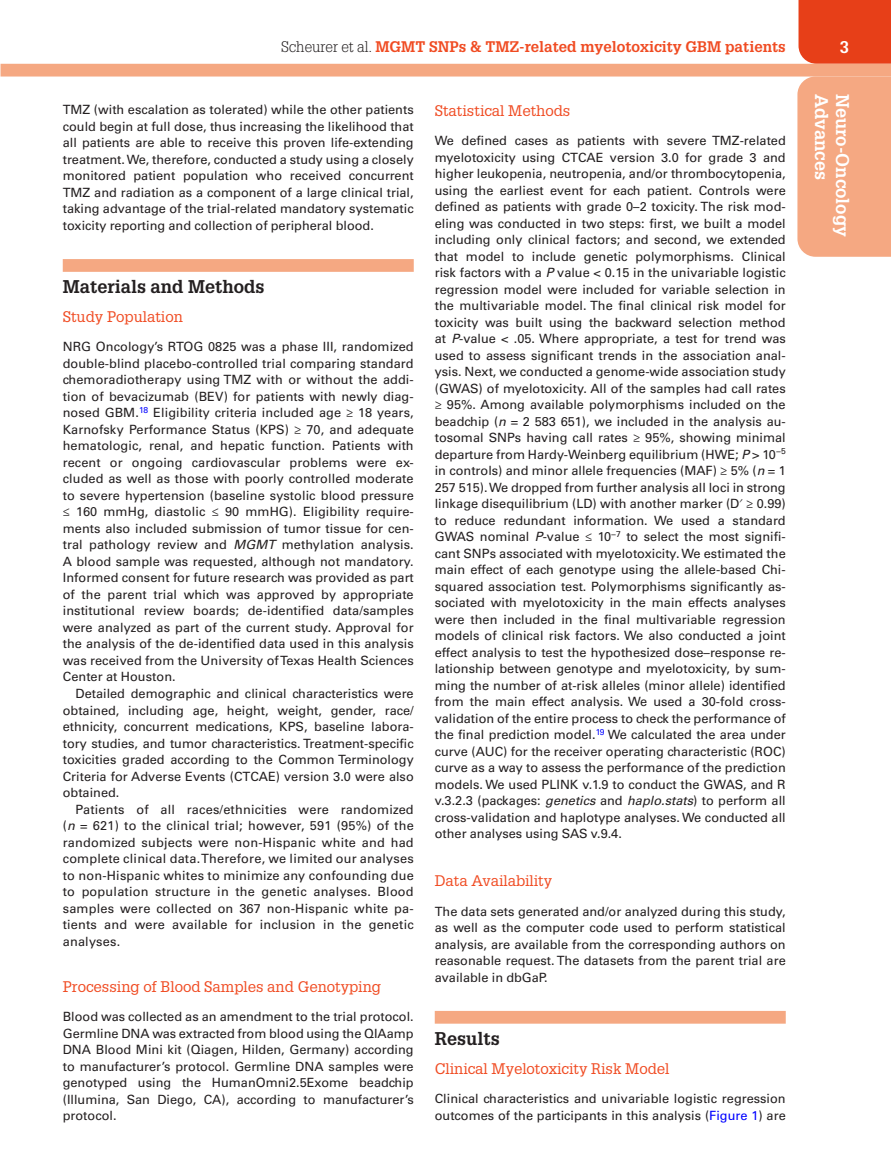
<style>
.page{position:relative;width:891px;height:1175px;background:#fff}
.page>*{position:absolute;margin:0;border:0;box-sizing:border-box;transform-origin:0 0}
.HeadA{font:700 18px "Glypha LT Std";color:#231f20}
.t1{font:18px "Glypha LT Std Bold 3";color:#fff}
.t2{font:700 16.5px "Glypha LT Std";color:#fff}
.HeadB{font:15px "Glypha LT Std";color:#f04b22}
.t3{font:15px "Glypha LT Std Bold 3";color:#f04b22}
.HeadB_HeadA{font:15px "Glypha LT Std";color:#f04b22}
.Text{font:12.75px/16.5px "Univers LT Std";color:#231f20;text-align:justify}
.TextInd{font:12.75px/16.5px "Univers LT Std";color:#231f20;text-align:justify}
.s1{font-family:"Glypha LT Std Light 2";color:#231f20}
.s2{font-style:italic}
.s3{font-family:"Gandhari Unicode"}
.s4{color:#00f}
</style>
<div class="page">
<div style="left:799px;top:0;width:92px;height:64px;background:#e73f18"></div>
<div style="left:1px;top:64px;width:890px;height:12px;background:#f5a882"></div>
<div style="left:797px;top:76px;width:94px;height:181px;background:#f5a882"></div>
<div style="left:63px;top:259px;width:351px;height:13px;background:#f5a882"></div>
<div style="left:435px;top:1010px;width:351px;height:13px;background:#f5a882"></div>
<p class="t3" style="left:281px;top:37px;width:506px"><span class="s1">Scheurer et al.</span> MGMT SNPs &amp; TMZ-related myelotoxicity GBM patients</p>
<p class="t2" style="left:840px;top:37px;width:11px">3</p>
<h1 class="t1" style="left:833px;top:94px;width:88px;rotate:90deg">Advances</h1>
<h1 class="t1" style="left:854px;top:94px;width:145px;rotate:90deg">Neuro-Oncology</h1>
<p class="TextInd" style="left:63px;top:102px;width:353px">TMZ (with escalation as tolerated) while the other patients could begin at full dose, thus increasing the likelihood that all patients are able to receive this proven life-extending treatment. We, therefore, conducted a study using a closely monitored patient population who received concurrent TMZ and radiation as a component of a large clinical trial, taking advantage of the trial-related mandatory systematic toxicity reporting and collection of peripheral blood.</p>
<h3 class="HeadB" style="left:435px;top:101px;width:137px">Statistical Methods</h3>
<p class="Text" style="left:435px;top:132px;width:353px">We defined cases as patients with severe TMZ-related myelotoxicity using CTCAE version 3.0 for grade 3 and higher leukopenia, neutropenia, and/or thrombocytopenia, using the earliest event for each patient. Controls were defined as patients with grade 0–2 toxicity. The risk mod&shy;eling was conducted in two steps: first, we built a model including only clinical factors; and second, we extended that model to include genetic polymorphisms. Clinical risk factors with a <span class="s2">P</span> value &lt; 0.15 in the univariable logistic regression model were included for variable selection in the multivariable model. The final clinical risk model for toxicity was built using the backward selection method at <span class="s2">P</span>-value &lt; .05. Where appropriate, a test for trend was used to assess significant trends in the association anal&shy;ysis. Next, we conducted a genome-wide association study (GWAS) of myelotoxicity. All of the samples had call rates ≥ 95%. Among available polymorphisms included on the beadchip (<span class="s2">n</span> = 2 583 651), we included in the analysis au&shy;tosomal SNPs having call rates ≥ 95%, showing minimal departure from Hardy-Weinberg equilibrium (HWE; <span class="s2">P</span> &gt; 10<sup>−5 </sup>in controls) and minor allele frequencies (MAF) ≥ 5% (<span class="s2">n</span> = 1<br>257 515). We dropped from further analysis all loci in strong linkage disequilibrium (LD) with another marker (D<span class="s3">′</span> ≥ 0.99) to reduce redundant information. We used a standard GWAS nominal <span class="s2">P</span>-value ≤ 10<sup>−7</sup> to select the most signifi&shy;cant SNPs associated with myelotoxicity. We estimated the main effect of each genotype using the allele-based Chi&shy;squared association test. Polymorphisms significantly as&shy;sociated with myelotoxicity in the main effects analyses were then included in the final multivariable regression models of clinical risk factors. We also conducted a joint effect analysis to test the hypothesized dose–response re&shy;lationship between genotype and myelotoxicity, by sum&shy;ming the number of at-risk alleles (minor allele) identified from the main effect analysis. We used a 30-fold cross&shy;validation of the entire process to check the performance of the final prediction model.<sup>19</sup> We calculated the area under curve (AUC) for the receiver operating characteristic (ROC) curve as a way to assess the performance of the prediction models. We used PLINK v.1.9 to conduct the GWAS, and R v.3.2.3 (packages: <span class="s2">genetics</span> and <span class="s2">haplo.stats</span>) to perform all cross-validation and haplotype analyses. We conducted all other analyses using SAS v.9.4.</p>
<h3 class="HeadB" style="left:435px;top:872px;width:119px">Data Availability</h3>
<p class="Text" style="left:435px;top:903px;width:353px">The data sets generated and/or analyzed during this study, as well as the computer code used to perform statistical analysis, are available from the corresponding authors on reasonable request. The datasets from the parent trial are available in dbGaP.</p>
<h2 class="HeadA" style="left:63px;top:275px;width:203px">Materials and Methods</h2>
<h3 class="HeadB_HeadA" style="left:63px;top:308px;width:122px">Study Population</h3>
<p class="Text" style="left:63px;top:339px;width:353px">NRG Oncology’s RTOG 0825 was a phase III, randomized double-blind placebo-controlled trial comparing standard chemoradiotherapy using TMZ with or without the addi&shy;tion of bevacizumab (BEV) for patients with newly diag&shy;nosed GBM.<sup>18</sup> Eligibility criteria included age ≥ 18 years, Karnofsky Performance Status (KPS) ≥ 70, and adequate hematologic, renal, and hepatic function. Patients with recent or ongoing cardiovascular problems were ex&shy;cluded as well as those with poorly controlled moderate to severe hypertension (baseline systolic blood pressure ≤ 160 mmHg, diastolic ≤ 90 mmHG). Eligibility require&shy;ments also included submission of tumor tissue for cen&shy;tral pathology review and <span class="s2">MGMT</span> methylation analysis.<br>A blood sample was requested, although not mandatory.<br>Informed consent for future research was provided as part of the parent trial which was approved by appropriate institutional review boards; de-identified data/samples were analyzed as part of the current study. Approval for the analysis of the de-identified data used in this analysis was received from the University of Texas Health Sciences Center at Houston.</p>
<p class="TextInd" style="left:63px;top:685px;width:353px;text-indent:13px">Detailed demographic and clinical characteristics were obtained, including age, height, weight, gender, race/ ethnicity, concurrent medications, KPS, baseline labora&shy;tory studies, and tumor characteristics. Treatment-specific toxicities graded according to the Common Terminology Criteria for Adverse Events (CTCAE) version 3.0 were also obtained.</p>
<p class="TextInd" style="left:63px;top:801px;width:353px;text-indent:13px">Patients of all races/ethnicities were randomized (<span class="s2">n</span> = 621) to the clinical trial; however, 591 (95%) of the randomized subjects were non-Hispanic white and had complete clinical data. Therefore, we limited our analyses to non-Hispanic whites to minimize any confounding due to population structure in the genetic analyses. Blood samples were collected on 367 non-Hispanic white pa&shy;tients and were available for inclusion in the genetic analyses.</p>
<h3 class="HeadB" style="left:63px;top:977px;width:320px">Processing of Blood Samples and Genotyping</h3>
<p class="Text" style="left:63px;top:1008px;width:353px">Blood was collected as an amendment to the trial protocol.<br>Germline DNA was extracted from blood using the QIAamp DNA Blood Mini kit (Qiagen, Hilden, Germany) according to manufacturer’s protocol. Germline DNA samples were genotyped using the HumanOmni2.5Exome beadchip (Illumina, San Diego, CA), according to manufacturer’s protocol.</p>
<h2 class="HeadA" style="left:435px;top:1027px;width:66px">Results</h2>
<h3 class="HeadB_HeadA" style="left:435px;top:1059px;width:236px">Clinical Myelotoxicity Risk Model</h3>
<p class="Text" style="left:435px;top:1090px;width:352px">Clinical characteristics and univariable logistic regression outcomes of the participants in this analysis (<span class="s4">Figure 1</span>) are</p>
</div>
